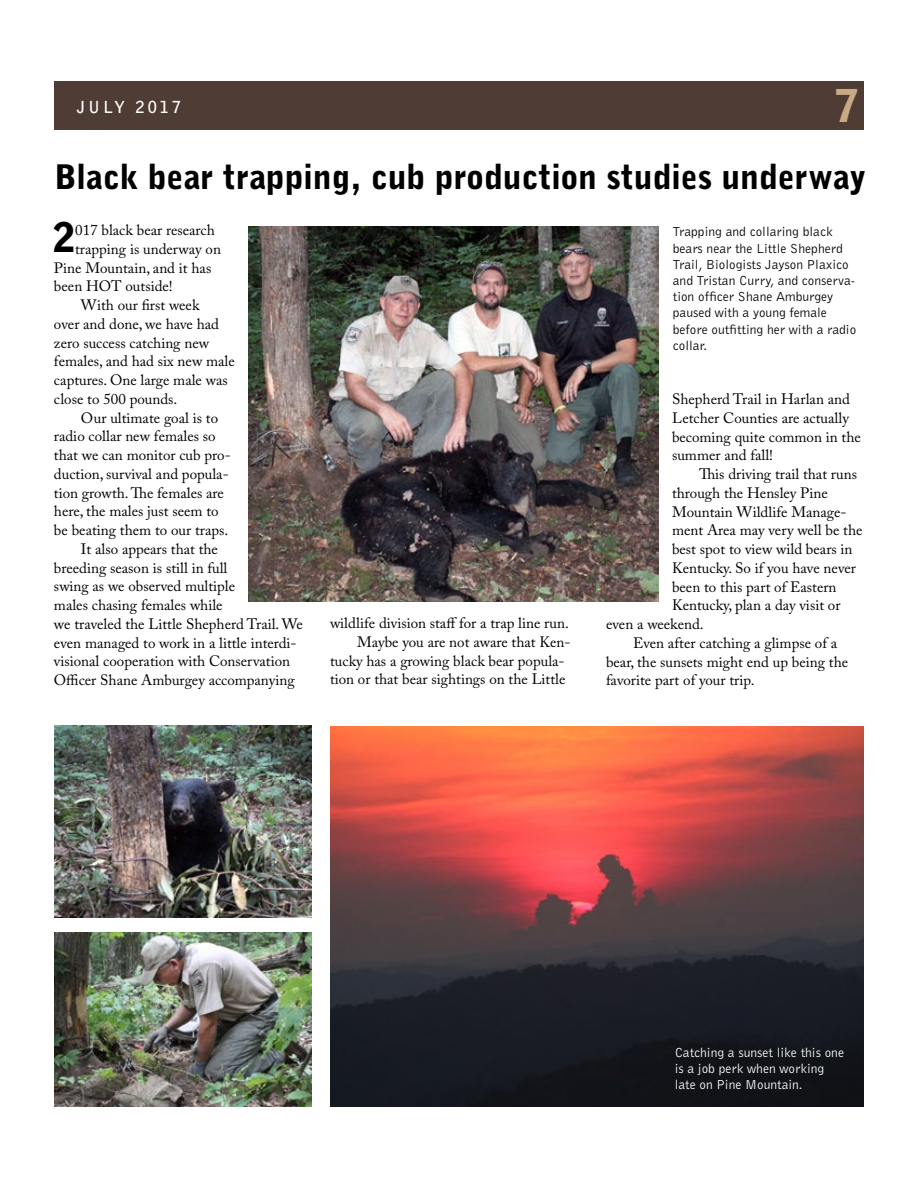
<style>
.page{position:relative;width:918px;height:1188px;background:#fff}
.page>*{position:absolute;margin:0;border:0;box-sizing:border-box;transform-origin:0 0}
.t1{font:900 45px "Bell Gothic Std";color:#caaa85}
.t2{font:900 40.65px "Bell Gothic BT";color:#000}
.t3{font:900 33.75px "Bell Gothic BT";color:#000}
.t4{font:700 16.5px "Bell Gothic Std";letter-spacing:.18em;color:#fff}
.t5{font:15px/18.8px "Adobe Caslon Pro";color:#000}
.t6{font:13.5px/16.2px "Bell Gothic BT";color:#000}
.t7{font:13.5px/16.2px "Bell Gothic BT";color:#fff}
</style>
<div class="page">
<div style="left:54px;top:81px;width:810px;height:48px;background:#4f3c35"></div>
<img style="left:330px;top:727px;width:534px;height:380px">
<img style="left:249px;top:226px;width:410px;height:376px">
<img style="left:54px;top:932px;width:258px;height:175px">
<img style="left:54px;top:726px;width:258px;height:192px">
<p class="t4" style="left:77px;top:97px;width:106px">JULY 2017</p>
<h1 class="t1" style="left:834px;top:80px;width:27px">7</h1>
<h3 class="t3" style="left:54px;top:156px;width:814px">Black bear trapping, cub production studies underway</h3>
<h2 class="t2" style="left:53px;top:212px;width:24px">2</h2>
<p class="t5" style="left:75px;top:220px;width:141px">017 black bear research</p>
<p class="t6" style="left:673px;top:224px;width:185px">Trapping and collaring black bears near the Little Shepherd<br>Trail, Biologists Jayson Plaxico and Tristan Curry, and conserva&shy;tion officer Shane Amburgey paused with a young female before outfitting her with a radio collar.</p>
<p class="t5" style="left:75px;top:239px;width:147px">trapping is underway on</p>
<p class="t5" style="left:54px;top:258px;width:159px">Pine Mountain, and it has</p>
<p class="t5" style="left:54px;top:277px;width:120px">been HOT outside!</p>
<p class="t5" style="left:81px;top:295px;width:120px">With our first week</p>
<p class="t5" style="left:54px;top:314px;width:167px">over and done, we have had</p>
<p class="t5" style="left:54px;top:333px;width:157px">zero success catching new</p>
<p class="t5" style="left:54px;top:352px;width:182px">females, and had six new male</p>
<p class="t5" style="left:54px;top:370px;width:175px">captures. One large male was</p>
<p class="t5" style="left:54px;top:389px;width:125px">close to 500 pounds.</p>
<p class="t5" style="left:81px;top:408px;width:139px">Our ultimate goal is to</p>
<p class="t5" style="left:54px;top:427px;width:163px">radio collar new females so</p>
<p class="t5" style="left:54px;top:445px;width:178px">that we can monitor cub pro-</p>
<p class="t5" style="left:54px;top:464px;width:176px">duction, survival and popula-</p>
<p class="t5" style="left:54px;top:483px;width:172px">tion growth. The females are</p>
<p class="t5" style="left:54px;top:502px;width:166px">here, the males just seem to</p>
<p class="t5" style="left:54px;top:520px;width:176px">be beating them to our traps.</p>
<p class="t5" style="left:81px;top:539px;width:139px">It also appears that the</p>
<p class="t5" style="left:54px;top:558px;width:175px">breeding season is still in full</p>
<p class="t5" style="left:54px;top:577px;width:183px">swing as we observed multiple</p>
<p class="t5" style="left:54px;top:595px;width:170px">males chasing females while</p>
<p class="t5" style="left:54px;top:614px;width:250px">we traveled the Little Shepherd Trail. We</p>
<p class="t5" style="left:54px;top:633px;width:244px">even managed to work in a little interdi-</p>
<p class="t5" style="left:54px;top:652px;width:238px">visional cooperation with Conservation</p>
<p class="t5" style="left:54px;top:670px;width:242px">Officer Shane Amburgey accompanying</p>
<p class="t5" style="left:672px;top:389px;width:190px">Shepherd Trail in Harlan and<br>Letcher Counties are actually becoming quite common in the summer and fall!</p>
<p class="t5" style="left:699px;top:464px;width:160px">This driving trail that runs</p>
<p class="t5" style="left:672px;top:483px;width:157px">through the Hensley Pine</p>
<p class="t5" style="left:672px;top:502px;width:176px">Mountain Wildlife Manage-</p>
<p class="t5" style="left:672px;top:521px;width:192px">ment Area may very well be the</p>
<p class="t5" style="left:672px;top:539px;width:182px">best spot to view wild bears in</p>
<p class="t5" style="left:672px;top:558px;width:185px">Kentucky. So if you have never</p>
<p class="t5" style="left:672px;top:577px;width:166px">been to this part of Eastern</p>
<p class="t5" style="left:672px;top:596px;width:170px">Kentucky, plan a day visit or</p>
<p class="t5" style="left:606px;top:614px;width:99px">even a weekend.</p>
<p class="t5" style="left:633px;top:633px;width:206px">Even after catching a glimpse of a</p>
<p class="t5" style="left:606px;top:652px;width:244px">bear, the sunsets might end up being the</p>
<p class="t5" style="left:606px;top:671px;width:150px">favorite part of your trip.</p>
<p class="t5" style="left:330px;top:614px;width:240px">wildlife division staff for a trap line run.</p>
<p class="t5" style="left:357px;top:632px;width:215px">Maybe you are not aware that Ken-</p>
<p class="t5" style="left:330px;top:651px;width:236px">tucky has a growing black bear popula-</p>
<p class="t5" style="left:330px;top:670px;width:237px">tion or that bear sightings on the Little</p>
<p class="t7" style="left:675px;top:1044px;width:171px">Catching a sunset like this one is a job perk when working late on Pine Mountain.</p>
</div>
